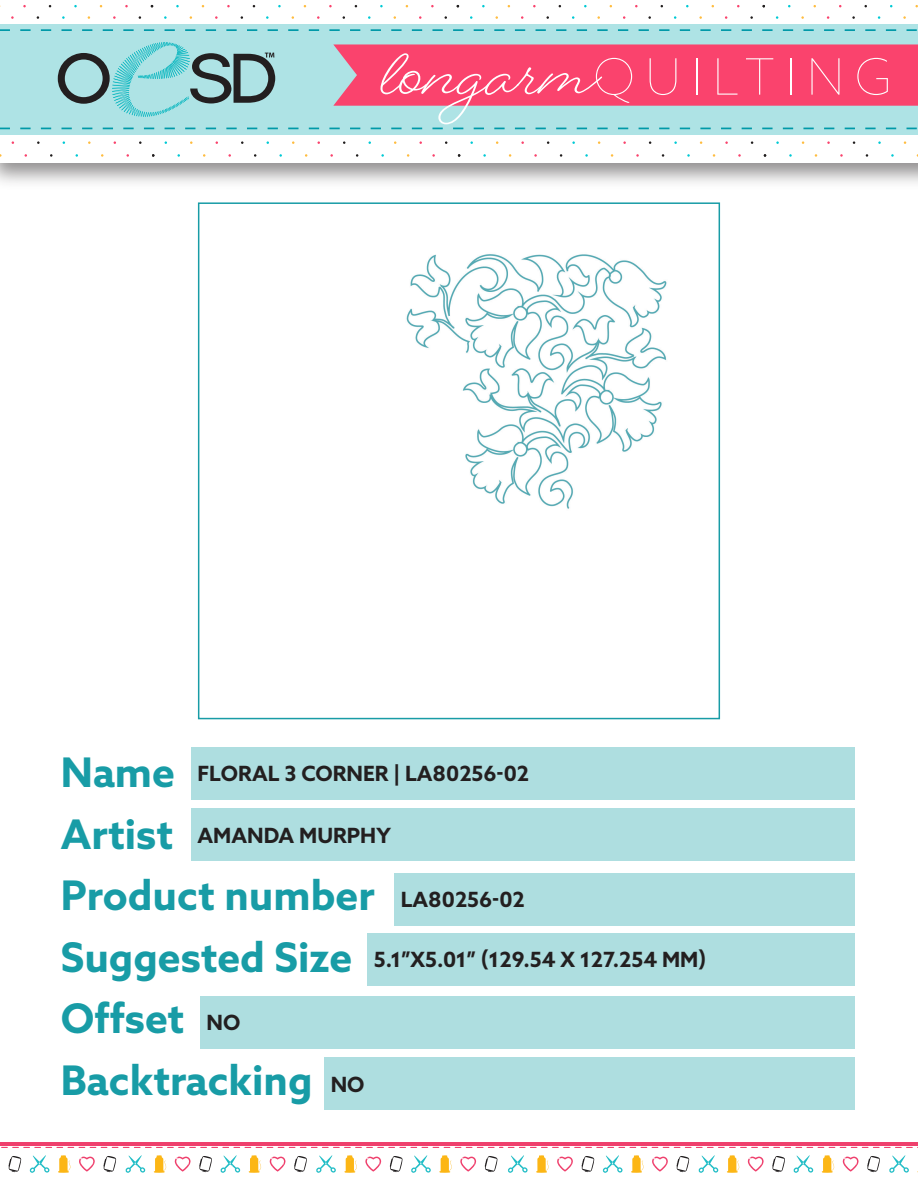
<style>
.page{position:relative;width:918px;height:1188px;background:#fff}
.page>*{position:absolute;margin:0;border:0;box-sizing:border-box;transform-origin:0 0}
.t1{font:100 50.25px "Azo Sans";letter-spacing:.2em;color:#fff}
.t2{font:700 40.8px/61.5px "Azo Sans";color:#189ca6}
.t3{font:700 21px "Azo Sans";color:#231f20}
</style>
<div class="page">
<img style="left:406px;top:254px;width:261px;height:255px">
<div style="left:198px;top:202px;width:522px;height:517px;border:2px solid #189ca6"></div>
<div style="left:0;top:24px;width:918px;height:110px;background:#aee3e5"></div>
<svg style="left:0;top:29px;width:917px;height:2px"></svg>
<svg style="left:0;top:128px;width:330px;height:2px"></svg>
<svg style="left:57px;top:42px;width:219px;height:75px"></svg>
<svg style="left:330px;top:44px;width:588px;height:86px"></svg>
<svg style="left:8px;top:1156px;width:13px;height:16px"></svg>
<svg style="left:58px;top:1155px;width:13px;height:18px"></svg>
<svg style="left:79px;top:1157px;width:16px;height:15px"></svg>
<svg style="left:30px;top:1155px;width:19px;height:18px"></svg>
<svg style="left:103px;top:1156px;width:13px;height:16px"></svg>
<svg style="left:154px;top:1155px;width:12px;height:18px"></svg>
<svg style="left:175px;top:1157px;width:16px;height:15px"></svg>
<svg style="left:126px;top:1155px;width:19px;height:18px"></svg>
<svg style="left:199px;top:1156px;width:13px;height:16px"></svg>
<svg style="left:248px;top:1155px;width:13px;height:18px"></svg>
<svg style="left:270px;top:1157px;width:16px;height:15px"></svg>
<svg style="left:221px;top:1155px;width:19px;height:18px"></svg>
<svg style="left:294px;top:1156px;width:13px;height:16px"></svg>
<svg style="left:344px;top:1155px;width:13px;height:18px"></svg>
<svg style="left:365px;top:1157px;width:16px;height:15px"></svg>
<svg style="left:316px;top:1155px;width:20px;height:18px"></svg>
<svg style="left:390px;top:1156px;width:13px;height:16px"></svg>
<svg style="left:439px;top:1155px;width:13px;height:18px"></svg>
<svg style="left:460px;top:1157px;width:16px;height:15px"></svg>
<svg style="left:411px;top:1155px;width:20px;height:18px"></svg>
<svg style="left:485px;top:1156px;width:13px;height:16px"></svg>
<hr style="left:0;top:1142px;width:502px;height:3px;background:#ef406d">
<svg style="left:1px;top:1147px;width:494px;height:1px"></svg>
<svg style="left:536px;top:1155px;width:13px;height:18px"></svg>
<svg style="left:557px;top:1157px;width:16px;height:15px"></svg>
<svg style="left:508px;top:1155px;width:20px;height:18px"></svg>
<svg style="left:581px;top:1156px;width:13px;height:16px"></svg>
<svg style="left:631px;top:1155px;width:13px;height:18px"></svg>
<svg style="left:652px;top:1157px;width:16px;height:15px"></svg>
<svg style="left:603px;top:1155px;width:20px;height:18px"></svg>
<svg style="left:676px;top:1156px;width:13px;height:16px"></svg>
<svg style="left:727px;top:1155px;width:12px;height:18px"></svg>
<svg style="left:748px;top:1157px;width:16px;height:15px"></svg>
<svg style="left:699px;top:1155px;width:19px;height:18px"></svg>
<svg style="left:772px;top:1156px;width:13px;height:16px"></svg>
<svg style="left:822px;top:1155px;width:12px;height:18px"></svg>
<svg style="left:843px;top:1157px;width:16px;height:15px"></svg>
<svg style="left:794px;top:1155px;width:19px;height:18px"></svg>
<svg style="left:867px;top:1156px;width:13px;height:16px"></svg>
<svg style="left:889px;top:1155px;width:20px;height:18px"></svg>
<hr style="left:500px;top:1142px;width:418px;height:3px;background:#ef406d">
<svg style="left:499px;top:1147px;width:419px;height:1px"></svg>
<div style="left:191px;top:747px;width:664px;height:53px;background:#aedee0"></div>
<div style="left:191px;top:808px;width:664px;height:53px;background:#aedee0"></div>
<div style="left:394px;top:873px;width:461px;height:52px;background:#aedee0"></div>
<div style="left:367px;top:933px;width:488px;height:52px;background:#aedee0"></div>
<div style="left:200px;top:996px;width:655px;height:52px;background:#aedee0"></div>
<div style="left:324px;top:1057px;width:531px;height:53px;background:#aedee0"></div>
<h1 class="t1" style="left:593px;top:45px;width:300px">QUILTING</h1>
<h2 class="t2" style="left:61px;top:741px;width:315px">Name<br>Artist<br>Product number<br>Suggested Size<br>Offset<br>Backtracking</h2>
<p class="t3" style="left:198px;top:760px;width:333px">FLORAL 3 CORNER | LA80256-02</p>
<p class="t3" style="left:198px;top:822px;width:195px">AMANDA MURPHY</p>
<p class="t3" style="left:401px;top:886px;width:125px">LA80256-02</p>
<p class="t3" style="left:374px;top:946px;width:334px">5.1”X5.01” (129.54 X 127.254 MM)</p>
<p class="t3" style="left:207px;top:1009px;width:35px">NO</p>
<p class="t3" style="left:331px;top:1070px;width:35px">NO</p>
</div>
